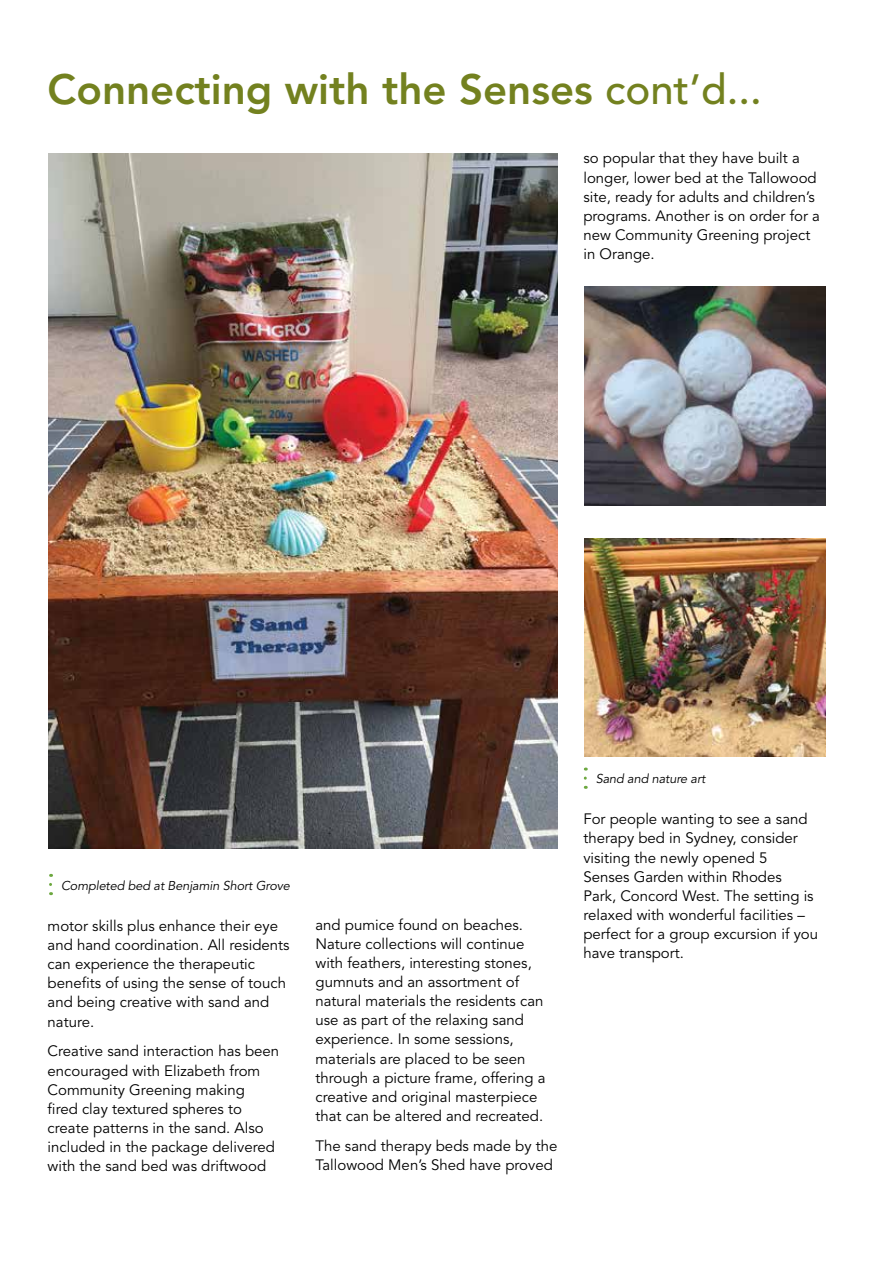
<style>
.page{position:relative;width:893px;height:1263px;background:#fff}
.page>*{position:absolute;margin:0;border:0;box-sizing:border-box;transform-origin:0 0}
.t1{font:800 42px "Avenir LT Std";color:#73811f}
.t2{font:15px/19.2px "Avenir LT Std";color:#000}
.t3{font:italic 12.75px "Avenir LT Std";letter-spacing:-.01em;color:#000}
.s1{font-weight:500}
</style>
<div class="page">
<svg style="left:49px;top:874px;width:3px;height:10px"></svg>
<svg style="left:584px;top:767px;width:3px;height:11px"></svg>
<img style="left:48px;top:153px;width:510px;height:695px">
<img style="left:584px;top:287px;width:242px;height:218px">
<img style="left:584px;top:538px;width:242px;height:219px">
<h1 class="t1" style="left:48px;top:65px;width:716px">Connecting with the Senses <span class="s1">cont’d...</span></h1>
<p class="t2" style="left:583px;top:149px;width:238px">so popular that they have built a longer, lower bed at the Tallowood site, ready for adults and children’s programs. Another is on order for a new Community Greening project in Orange.</p>
<p class="t3" style="left:61px;top:878px;width:230px">Completed bed at Benjamin Short Grove</p>
<p class="t2" style="left:48px;top:917px;width:243px">motor skills plus enhance their eye and hand coordination. All residents can experience the therapeutic benefits of using the sense of touch and being creative with sand and nature.</p>
<p class="t2" style="left:48px;top:1042px;width:233px">Creative sand interaction has been encouraged with Elizabeth from<br>Community Greening making<br>fired clay textured spheres to create patterns in the sand. Also included in the package delivered with the sand bed was driftwood</p>
<p class="t2" style="left:315px;top:915px;width:231px">and pumice found on beaches.<br>Nature collections will continue with feathers, interesting stones, gumnuts and an assortment of natural materials the residents can use as part of the relaxing sand experience. In some sessions, materials are placed to be seen through a picture frame, offering a creative and original masterpiece that can be altered and recreated.</p>
<p class="t2" style="left:315px;top:1136px;width:243px">The sand therapy beds made by the<br>Tallowood Men’s Shed have proved</p>
<p class="t3" style="left:596px;top:771px;width:111px">Sand and nature art</p>
<p class="t2" style="left:583px;top:810px;width:236px">For people wanting to see a sand therapy bed in Sydney, consider visiting the newly opened 5<br>Senses Garden within Rhodes<br>Park, Concord West. The setting is relaxed with wonderful facilities – perfect for a group excursion if you have transport.</p>
</div>
